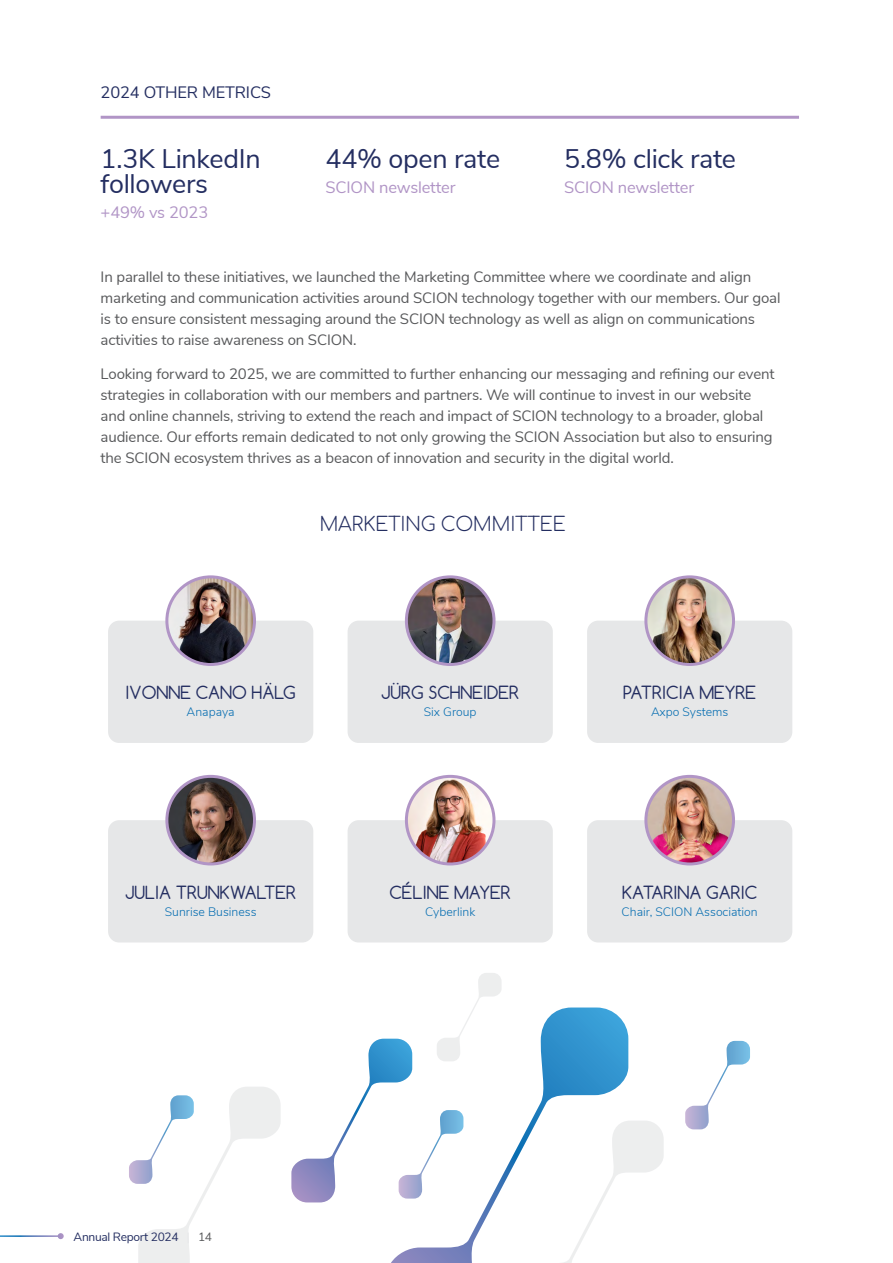
<style>
.page{position:relative;width:893px;height:1263px;background:#fff}
.page>*{position:absolute;margin:0;border:0;box-sizing:border-box;transform-origin:0 0}
.t1{font:26.85px/25px "Nunito Sans";letter-spacing:-.01em;color:#242e61}
.t2{font:300 19.5px "Comfortaa";letter-spacing:-.02em;color:#242e61}
.t3{font:17.1px "Comfortaa";color:#242e61}
.t4{font:16.5px "Nunito Sans";letter-spacing:-.01em;color:#b195c6}
.t5{font:16.5px "Nunito Sans";letter-spacing:-.01em;color:#242e61}
.t6{font:15px/21px "Nunito Sans";letter-spacing:-.01em;color:#58595b}
.t7{font:300 12.15px "Nunito Sans";color:#056db1}
.t8{font:12px "Nunito Sans";letter-spacing:-.025em;color:#242e61}
.s1{color:#e6e7e8}
.s2{color:#58595b}
</style>
<div class="page">
<div style="left:108px;top:621px;width:205px;height:122px;background:#e6e7e8;border-radius:11px"></div>
<div style="left:108px;top:820px;width:205px;height:122px;background:#e6e7e8;border-radius:11px"></div>
<div style="left:348px;top:621px;width:205px;height:122px;background:#e6e7e8;border-radius:11px"></div>
<div style="left:348px;top:820px;width:205px;height:122px;background:#e6e7e8;border-radius:11px"></div>
<div style="left:587px;top:621px;width:205px;height:122px;background:#e6e7e8;border-radius:11px"></div>
<div style="left:587px;top:820px;width:205px;height:122px;background:#e6e7e8;border-radius:11px"></div>
<img style="left:167px;top:577px;width:87px;height:87px;border-radius:44px">
<div style="left:165px;top:575px;width:91px;height:91px;border:3px solid #b195c6;border-radius:50%"></div>
<img style="left:167px;top:776px;width:87px;height:88px;border-radius:44px">
<div style="left:165px;top:775px;width:91px;height:90px;border:3px solid #b195c6;border-radius:50%"></div>
<img style="left:406px;top:577px;width:88px;height:87px;border-radius:44px">
<div style="left:405px;top:575px;width:90px;height:91px;border:3px solid #b195c6;border-radius:50%"></div>
<img style="left:406px;top:776px;width:88px;height:88px;border-radius:44px">
<div style="left:405px;top:775px;width:90px;height:90px;border:3px solid #b195c6;border-radius:50%"></div>
<img style="left:646px;top:577px;width:87px;height:87px;border-radius:44px">
<div style="left:644px;top:575px;width:91px;height:91px;border:3px solid #b195c6;border-radius:50%"></div>
<img style="left:646px;top:776px;width:87px;height:88px;border-radius:44px">
<div style="left:644px;top:775px;width:91px;height:90px;border:3px solid #b195c6;border-radius:50%"></div>
<svg style="left:391px;top:1007px;width:237px;height:256px"></svg>
<svg style="left:521px;top:1120px;width:143px;height:143px"></svg>
<svg style="left:129px;top:1087px;width:152px;height:176px"></svg>
<svg style="left:685px;top:1041px;width:65px;height:88px"></svg>
<svg style="left:291px;top:973px;width:211px;height:229px"></svg>
<hr style="left:101px;top:116px;width:698px;height:3px;background:#b195c6">
<svg style="left:58px;top:1233px;width:6px;height:6px"></svg>
<p class="t5" style="left:101px;top:81px;width:172px">2024 OTHER METRICS</p>
<h1 class="t1" style="left:101px;top:144px;width:161px">1.3K LinkedIn followers</h1>
<p class="t4" style="left:101px;top:200px;width:109px">+49% vs 2023</p>
<h1 class="t1" style="left:326px;top:144px;width:176px">44% open rate</h1>
<p class="t4" style="left:326px;top:175px;width:132px">SCION newsletter</p>
<h1 class="t1" style="left:564px;top:144px;width:173px">5.8% click rate</h1>
<p class="t4" style="left:564px;top:175px;width:132px">SCION newsletter</p>
<p class="t6" style="left:101px;top:265px;width:681px">In parallel to these initiatives, we launched the Marketing Committee where we coordinate and align marketing and communication activities around SCION technology together with our members. Our goal is to ensure consistent messaging around the SCION technology as well as align on communications activities to raise awareness on SCION.</p>
<p class="t6" style="left:101px;top:363px;width:675px">Looking forward to 2025, we are committed to further enhancing our messaging and refining our event strategies in collaboration with our members and partners. We will continue to invest in our website and online channels, striving to extend the reach and impact of SCION technology to a broader, global audience. Our efforts remain dedicated to not only growing the SCION Association but also to ensuring the SCION ecosystem thrives as a beacon of innovation and security in the digital world.</p>
<h2 class="t2" style="left:320px;top:507px;width:248px">MARKETING COMMITTEE</h2>
<p class="t3" style="left:126px;top:682px;width:172px">IVONNE CANO HÄLG</p>
<p class="t7" style="left:187px;top:703px;width:50px">Anapaya</p>
<p class="t3" style="left:381px;top:682px;width:140px">JÜRG SCHNEIDER</p>
<p class="t7" style="left:424px;top:703px;width:54px">Six Group</p>
<p class="t3" style="left:623px;top:682px;width:134px">PATRICIA MEYRE</p>
<p class="t7" style="left:651px;top:703px;width:79px">Axpo Systems</p>
<p class="t3" style="left:125px;top:881px;width:173px">JULIA TRUNKWALTER</p>
<p class="t7" style="left:165px;top:903px;width:93px">Sunrise Business</p>
<p class="t3" style="left:390px;top:881px;width:123px">CÉLINE MAYER</p>
<p class="t7" style="left:425px;top:903px;width:52px">Cyberlink</p>
<p class="t3" style="left:622px;top:881px;width:137px">KATARINA GARIC</p>
<p class="t7" style="left:622px;top:903px;width:138px">Chair, SCION Association</p>
<p class="t8" style="left:74px;top:1228px;width:140px">Annual Report 2024 <span class="s1">|</span> <span class="s2">14</span></p>
</div>
